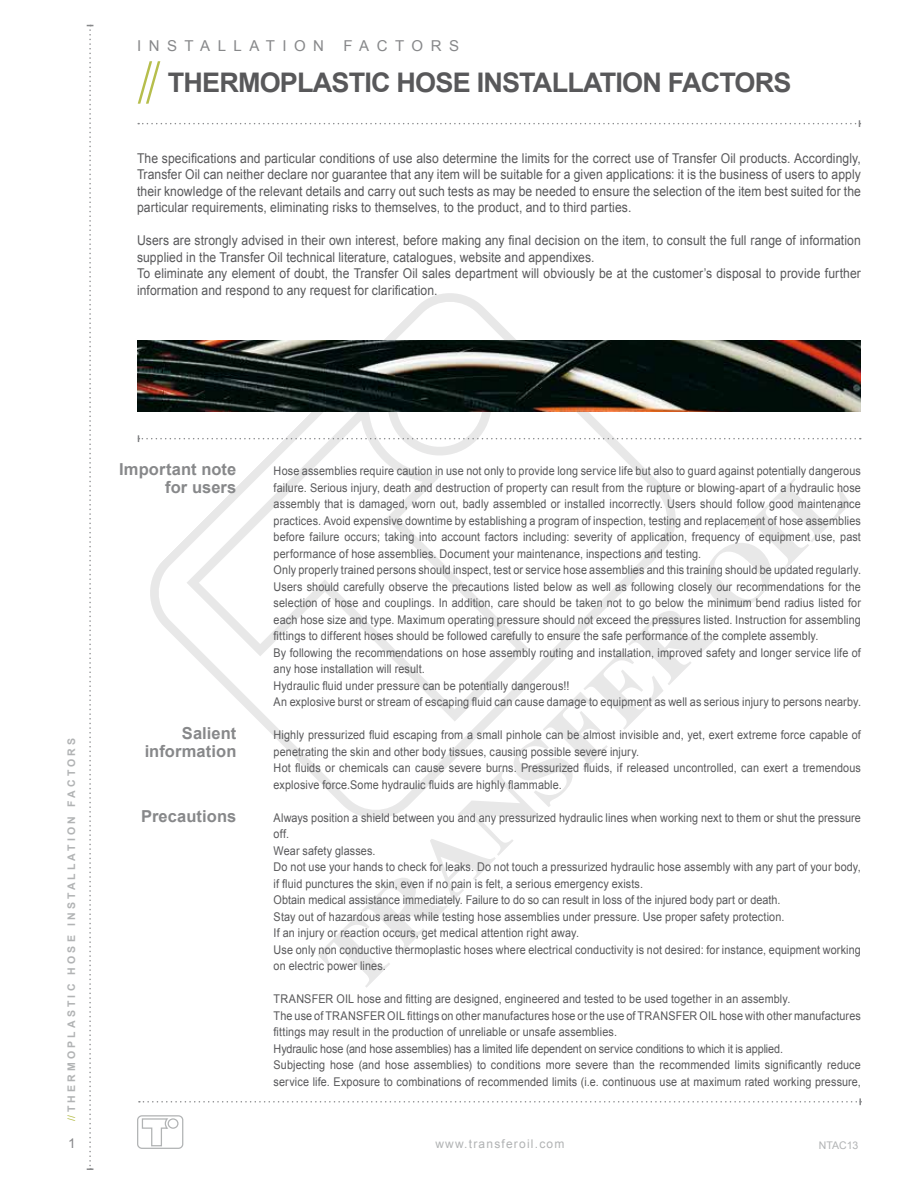
<style>
.page{position:relative;width:915px;height:1191px;background:#fff}
.page>*{position:absolute;margin:0;border:0;box-sizing:border-box;transform-origin:0 0}
.t1{font:700 27px "Arial";letter-spacing:-.03em;color:#58585a}
.t2{font:700 16.5px/18px "Arial";letter-spacing:.005em;color:#87888a;text-align:right}
.t3{font:15px "Arial";letter-spacing:.5em;color:#87888a}
.t4{font:13.5px/16.5px "Arial";letter-spacing:.005em;color:#58585a;text-align:justify;scale:.9 1}
.t5{font:13.5px "Arial";color:#87888a}
.t6{font:12px/16.5px "Arial";letter-spacing:.01em;color:#58585a;scale:.9 1}
.t7{font:12px "Arial";letter-spacing:.1em;color:#b1b3b4}
.t8{font:700 10.5px "Arial";letter-spacing:.3em;color:#b1b3b4}
.t9{font:10.5px "Arial";color:#b1b3b4}
.s1{font-weight:400;color:#b6be4c}
</style>
<div class="page">
<svg style="left:137px;top:293px;width:558px;height:485px"></svg>
<svg style="left:316px;top:459px;width:534px;height:529px"></svg>
<svg style="left:87px;top:25px;width:6px;height:1145px"></svg>
<svg style="left:138px;top:120px;width:722px;height:7px"></svg>
<svg style="left:137px;top:1115px;width:47px;height:34px"></svg>
<svg style="left:139px;top:1098px;width:721px;height:7px"></svg>
<img style="left:138px;top:340px;width:722px;height:71px">
<svg style="left:138px;top:435px;width:722px;height:7px"></svg>
<svg style="left:138px;top:61px;width:22px;height:43px"></svg>
<p class="t3" style="left:137px;top:35px;width:188px">INSTALLATION</p>
<p class="t3" style="left:343px;top:35px;width:117px">FACTORS</p>
<h1 class="t1" style="left:168px;top:65px;width:625px">THERMOPLASTIC HOSE INSTALLATION FACTORS</h1>
<p class="t4" style="left:137px;top:150px;width:805px">The specifications and particular conditions of use also determine the limits for the correct use of Transfer Oil products. Accordingly, Transfer Oil can neither declare nor guarantee that any item will be suitable for a given applications: it is the business of users to apply their knowledge of the relevant details and carry out such tests as may be needed to ensure the selection of the item best suited for the particular requirements, eliminating risks to themselves, to the product, and to third parties.</p>
<p class="t4" style="left:137px;top:232px;width:805px;text-align:left">Users are strongly advised in their own interest, before making any final decision on the item, to consult the full range of information supplied in the Transfer Oil technical literature, catalogues, website and appendixes.<br>To eliminate any element of doubt, the Transfer Oil sales department will obviously be at the customer’s disposal to provide further information and respond to any request for clarification.</p>
<p class="t8" style="left:64px;top:1120px;width:384px;rotate:-90deg"><span class="s1">//</span>THERMOPLASTIC HOSE INSTALLATION FACTORS</p>
<h2 class="t2" style="left:119px;top:461px;width:119px">Important note for users</h2>
<h2 class="t2" style="left:145px;top:725px;width:93px">Salient information</h2>
<h2 class="t2" style="left:141px;top:807px;width:97px">Precautions</h2>
<p class="t6" style="left:273px;top:463px;width:654px">Hose assemblies require caution in use not only to provide long service life but also to guard against potentially dangerous failure. Serious injury, death and destruction of property can result from the rupture or blowing-apart of a hydraulic hose assembly that is damaged, worn out, badly assembled or installed incorrectly. Users should follow good maintenance practices. Avoid expensive downtime by establishing a program of inspection, testing and replacement of hose assemblies before failure occurs; taking into account factors including: severity of application, frequency of equipment use, past performance of hose assemblies. Document your maintenance, inspections and testing.<br>Only properly trained persons should inspect, test or service hose assemblies and this training should be updated regularly.<br>Users should carefully observe the precautions listed below as well as following closely our recommendations for the selection of hose and couplings. In addition, care should be taken not to go below the minimum bend radius listed for each hose size and type. Maximum operating pressure should not exceed the pressures listed. Instruction for assembling fittings to different hoses should be followed carefully to ensure the safe performance of the complete assembly.<br>By following the recommendations on hose assembly routing and installation, improved safety and longer service life of any hose installation will result.<br>Hydraulic fluid under pressure can be potentially dangerous!!<br>An explosive burst or stream of escaping fluid can cause damage to equipment as well as serious injury to persons nearby.</p>
<p class="t6" style="left:273px;top:727px;width:653px">Highly pressurized fluid escaping from a small pinhole can be almost invisible and, yet, exert extreme force capable of penetrating the skin and other body tissues, causing possible severe injury.<br>Hot fluids or chemicals can cause severe burns. Pressurized fluids, if released uncontrolled, can exert a tremendous explosive force.Some hydraulic fluids are highly flammable.</p>
<p class="t6" style="left:273px;top:809px;width:654px">Always position a shield between you and any pressurized hydraulic lines when working next to them or shut the pressure off.<br>Wear safety glasses.<br>Do not use your hands to check for leaks. Do not touch a pressurized hydraulic hose assembly with any part of your body, if fluid punctures the skin, even if no pain is felt, a serious emergency exists.<br>Obtain medical assistance immediately. Failure to do so can result in loss of the injured body part or death.<br>Stay out of hazardous areas while testing hose assemblies under pressure. Use proper safety protection.<br>If an injury or reaction occurs, get medical attention right away.<br>Use only non conductive thermoplastic hoses where electrical conductivity is not desired: for instance, equipment working on electric power lines.</p>
<p class="t6" style="left:273px;top:991px;width:654px">TRANSFER OIL hose and fitting are designed, engineered and tested to be used together in an assembly.<br>The use of TRANSFER OIL fittings on other manufactures hose or the use of TRANSFER OIL hose with other manufactures fittings may result in the production of unreliable or unsafe assemblies.<br>Hydraulic hose (and hose assemblies) has a limited life dependent on service conditions to which it is applied.<br>Subjecting hose (and hose assemblies) to conditions more severe than the recommended limits significantly reduce service life. Exposure to combinations of recommended limits (i.e. continuous use at maximum rated working pressure,</p>
<p class="t5" style="left:68px;top:1134px;width:9px">1</p>
<p class="t7" style="left:435px;top:1135px;width:130px">www.transferoil.com</p>
<p class="t9" style="left:818px;top:1138px;width:41px">NTAC13</p>
</div>
